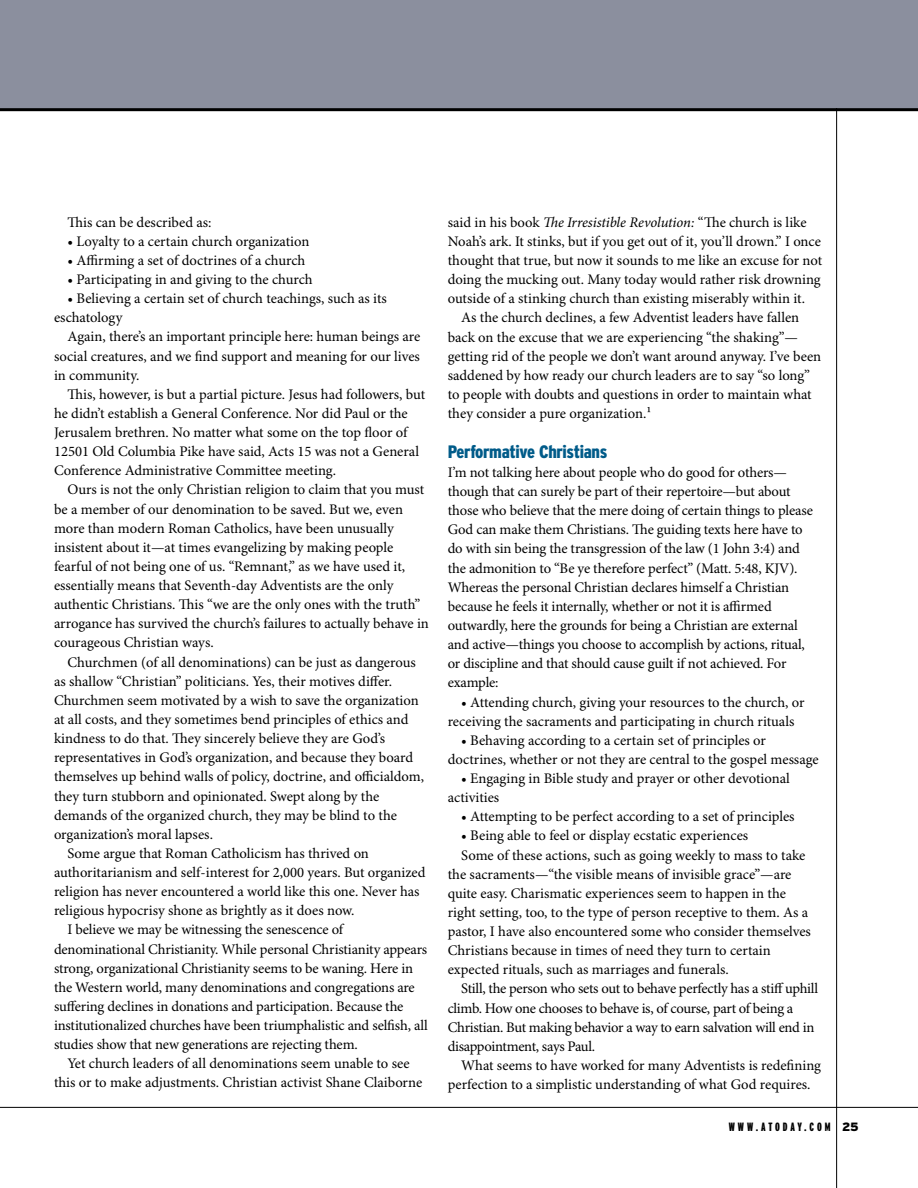
<style>
.page{position:relative;width:918px;height:1188px;background:#fff}
.page>*{position:absolute;margin:0;border:0;box-sizing:border-box;transform-origin:0 0}
.t1{font:900 condensed 18px "Interstate";letter-spacing:-.02em;color:#005b89}
.t2{font:14.7px/19.2px "Minion Pro";letter-spacing:-.005em;color:#000}
.t3{font:14.7px "Minion Pro";letter-spacing:-.025em;color:#000}
.t4{font:900 extra-condensed 12px "Interstate";letter-spacing:.24em;color:#000}
.s1{font-style:italic}
.s2{font-stretch:normal}
</style>
<div class="page">
<hr style="left:0;top:1107px;width:918px;height:1px;background:#000">
<div style="left:0;top:0;width:918px;height:110px;background:#8b8f9e"></div>
<hr style="left:836px;top:108px;width:1px;height:1080px;background:#000">
<hr style="left:0;top:108px;width:918px;height:3px;background:#000">
<p class="t2" style="left:68px;top:213px;width:146px">This can be described as:</p>
<p class="t2" style="left:68px;top:232px;width:243px">• Loyalty to a certain church organization</p>
<p class="t2" style="left:68px;top:251px;width:239px">• Affirming a set of doctrines of a church</p>
<p class="t2" style="left:68px;top:270px;width:247px">• Participating in and giving to the church</p>
<p class="t2" style="left:54px;top:289px;width:334px;text-indent:13px">• Believing a certain set of church teachings, such as its eschatology</p>
<p class="t2" style="left:54px;top:328px;width:368px;text-align:justify;text-indent:13px">Again, there’s an important principle here: human beings are social creatures, and we find support and meaning for our lives in community.</p>
<p class="t2" style="left:54px;top:385px;width:373px;text-indent:13px">This, however, is but a partial picture. Jesus had followers, but he didn’t establish a General Conference. Nor did Paul or the Jerusalem brethren. No matter what some on the top floor of 12501 Old Columbia Pike have said, Acts 15 was not a General Conference Administrative Committee meeting.</p>
<p class="t2" style="left:54px;top:481px;width:376px;text-indent:13px">Ours is not the only Christian religion to claim that you must be a member of our denomination to be saved. But we, even more than modern Roman Catholics, have been unusually insistent about it—at times evangelizing by making people fearful of not being one of us. “Remnant,” as we have used it, essentially means that Seventh-day Adventists are the only authentic Christians. This “we are the only ones with the truth” arrogance has survived the church’s failures to actually behave in courageous Christian ways.</p>
<p class="t2" style="left:68px;top:653px;width:350px">Churchmen (of all denominations) can be just as dangerous</p>
<p class="t2" style="left:54px;top:672px;width:340px">as shallow “Christian” politicians. Yes, their motives differ.</p>
<p class="t2" style="left:54px;top:691px;width:366px">Churchmen seem motivated by a wish to save the organization</p>
<p class="t2" style="left:54px;top:710px;width:356px">at all costs, and they sometimes bend principles of ethics and</p>
<p class="t2" style="left:54px;top:729px;width:333px">kindness to do that. They sincerely believe they are God’s</p>
<p class="t2" style="left:54px;top:749px;width:361px">representatives in God’s organization, and because they board</p>
<p class="t2" style="left:54px;top:768px;width:372px">themselves up behind walls of policy, doctrine, and officialdom,</p>
<p class="t2" style="left:54px;top:787px;width:327px">they turn stubborn and opinionated. Swept along by the</p>
<p class="t2" style="left:54px;top:806px;width:344px">demands of the organized church, they may be blind to the</p>
<p class="t2" style="left:54px;top:825px;width:161px">organization’s moral lapses.</p>
<p class="t2" style="left:68px;top:844px;width:303px">Some argue that Roman Catholicism has thrived on</p>
<p class="t2" style="left:54px;top:863px;width:373px">authoritarianism and self-interest for 2,000 years. But organized</p>
<p class="t2" style="left:54px;top:882px;width:367px">religion has never encountered a world like this one. Never has</p>
<p class="t2" style="left:54px;top:902px;width:302px">religious hypocrisy shone as brightly as it does now.</p>
<p class="t2" style="left:68px;top:921px;width:279px">I believe we may be witnessing the senescence of</p>
<p class="t2" style="left:54px;top:940px;width:375px">denominational Christianity. While personal Christianity appears</p>
<p class="t2" style="left:54px;top:959px;width:361px">strong, organizational Christianity seems to be waning. Here in</p>
<p class="t2" style="left:54px;top:978px;width:362px">the Western world, many denominations and congregations are</p>
<p class="t2" style="left:54px;top:997px;width:351px">suffering declines in donations and participation. Because the</p>
<p class="t2" style="left:54px;top:1016px;width:375px">institutionalized churches have been triumphalistic and selfish, all</p>
<p class="t2" style="left:54px;top:1036px;width:305px">studies show that new generations are rejecting them.</p>
<p class="t2" style="left:68px;top:1055px;width:344px">Yet church leaders of all denominations seem unable to see</p>
<p class="t2" style="left:54px;top:1074px;width:370px">this or to make adjustments. Christian activist Shane Claiborne</p>
<p class="t2" style="left:448px;top:213px;width:360px">said in his book <span class="s1">The Irresistible Revolution:</span> “The church is like</p>
<p class="t2" style="left:448px;top:232px;width:375px">Noah’s ark. It stinks, but if you get out of it, you’ll drown.” I once</p>
<p class="t2" style="left:448px;top:251px;width:376px">thought that true, but now it sounds to me like an excuse for not</p>
<p class="t2" style="left:448px;top:271px;width:375px">doing the mucking out. Many today would rather risk drowning</p>
<p class="t2" style="left:448px;top:290px;width:359px">outside of a stinking church than existing miserably within it.</p>
<p class="t2" style="left:461px;top:309px;width:340px">As the church declines, a few Adventist leaders have fallen</p>
<p class="t2" style="left:448px;top:328px;width:352px">back on the excuse that we are experiencing “the shaking”—</p>
<p class="t2" style="left:448px;top:347px;width:375px">getting rid of the people we don’t want around anyway. I’ve been</p>
<p class="t2" style="left:448px;top:366px;width:364px">saddened by how ready our church leaders are to say “so long”</p>
<p class="t2" style="left:448px;top:385px;width:366px">to people with doubts and questions in order to maintain what</p>
<p class="t2" style="left:448px;top:404px;width:205px">they consider a pure organization.1</p>
<p class="t1" style="left:448px;top:442px;width:161px">Performative Christians</p>
<p class="t2" style="left:448px;top:463px;width:367px">I’m not talking here about people who do good for others— though that can surely be part of their repertoire—but about those who believe that the mere doing of certain things to please God can make them Christians. The guiding texts here have to do with sin being the transgression of the law (1 John 3:4) and the admonition to “Be ye therefore perfect” (Matt. 5:48, KJV).<br>Whereas the personal Christian declares himself a Christian because he feels it internally, whether or not it is affirmed outwardly, here the grounds for being a Christian are external and active—things you choose to accomplish by actions, ritual, or discipline and that should cause guilt if not achieved. For example:</p>
<p class="t2" style="left:448px;top:693px;width:358px;text-indent:13px">• Attending church, giving your resources to the church, or receiving the sacraments and participating in church rituals</p>
<p class="t2" style="left:448px;top:731px;width:372px;text-indent:13px">• Behaving according to a certain set of principles or doctrines, whether or not they are central to the gospel message</p>
<p class="t2" style="left:448px;top:769px;width:344px;text-indent:13px">• Engaging in Bible study and prayer or other devotional activities</p>
<p class="t2" style="left:461px;top:808px;width:335px">• Attempting to be perfect according to a set of principles</p>
<p class="t2" style="left:461px;top:827px;width:288px">• Being able to feel or display ecstatic experiences</p>
<p class="t2" style="left:461px;top:846px;width:346px">Some of these actions, such as going weekly to mass to take</p>
<p class="t2" style="left:448px;top:865px;width:345px">the sacraments—“the visible means of invisible grace”—are</p>
<p class="t2" style="left:448px;top:884px;width:340px">quite easy. Charismatic experiences seem to happen in the</p>
<p class="t2" style="left:448px;top:903px;width:362px">right setting, too, to the type of person receptive to them. As a</p>
<p class="t2" style="left:448px;top:922px;width:365px">pastor, I have also encountered some who consider themselves</p>
<p class="t2" style="left:448px;top:942px;width:325px">Christians because in times of need they turn to certain</p>
<p class="t2" style="left:448px;top:961px;width:283px">expected rituals, such as marriages and funerals.</p>
<p class="t2" style="left:461px;top:980px;width:358px">Still, the person who sets out to behave perfectly has a stiff uphill</p>
<p class="t3" style="left:448px;top:999px;width:347px">climb. How one chooses to behave is, of course, part of being a</p>
<p class="t2" style="left:448px;top:1018px;width:368px">Christian. But making behavior a way to earn salvation will end in</p>
<p class="t2" style="left:448px;top:1037px;width:149px">disappointment, says Paul.</p>
<p class="t2" style="left:461px;top:1056px;width:361px">What seems to have worked for many Adventists is redefining</p>
<p class="t2" style="left:448px;top:1075px;width:364px">perfection to a simplistic understanding of what God requires.</p>
<p class="t4" style="left:729px;top:1121px;width:131px">WWW.ATODAY.COM <span class="s2">25</span></p>
</div>
